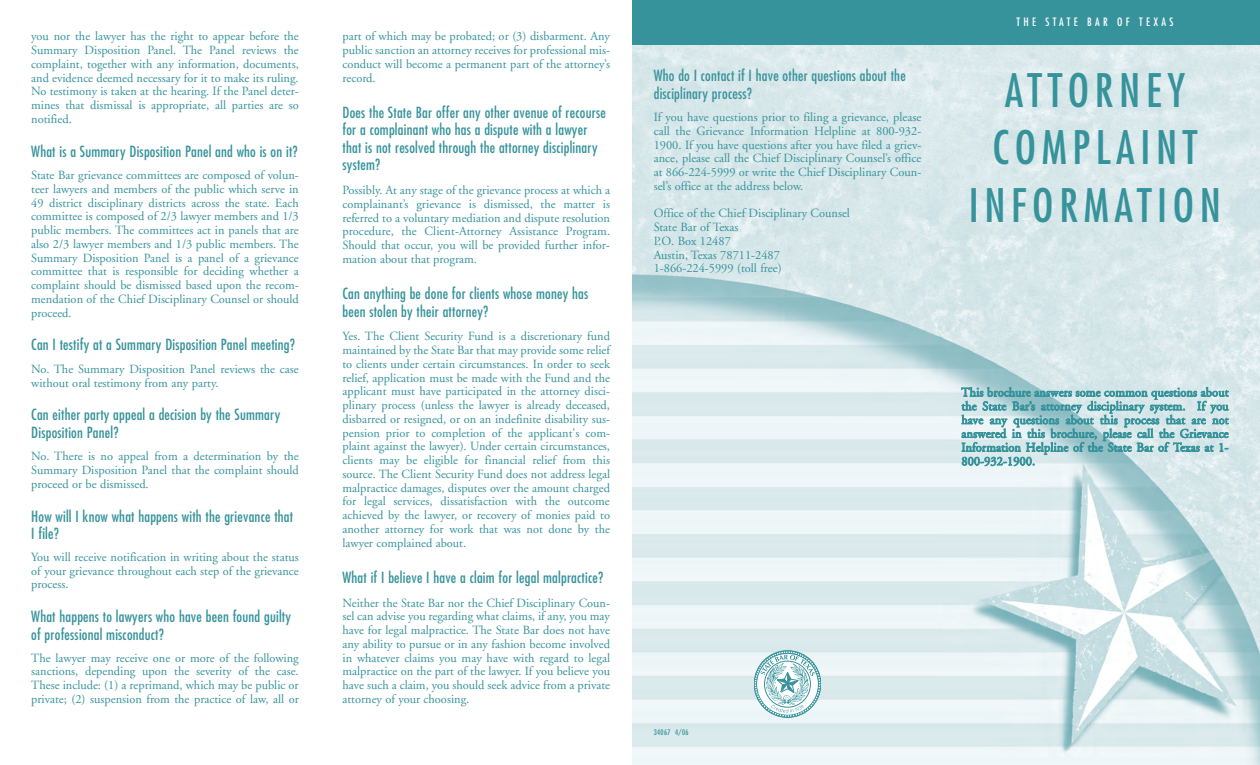
<style>
.page{position:relative;width:1260px;height:765px;background:#fff}
.page>*{position:absolute;margin:0;border:0;box-sizing:border-box;transform-origin:0 0}
.t1{font:condensed 45px/57.5px "Futura";letter-spacing:.125em;color:#37939b;text-align:center}
.t2{font:condensed 15px/17.5px "Futura";letter-spacing:.015em;color:#37939b}
.t3{font:12.5px/13.8px "Adobe Garamond";color:#37939b;text-align:justify}
.t4{font:condensed 11.25px "Futura";letter-spacing:.3em;color:#fff}
.t5{font:condensed 7.5px "Futura";letter-spacing:.05em;color:#37939b}
</style>
<div class="page">
<img style="left:632px;top:45px;width:628px;height:720px">
<div style="left:632px;top:0;width:628px;height:45px;background:#37939b"></div>
<svg style="left:755px;top:651px;width:65px;height:66px"></svg>
<p class="t3" style="left:31px;top:31px;width:269px">you nor the lawyer has the right to appear before the Summary Disposition Panel. The Panel reviews the complaint, together with any information, documents, and evidence deemed necessary for it to make its ruling.<br>No testimony is taken at the hearing. If the Panel deter&shy;mines that dismissal is appropriate, all parties are so notified.</p>
<p class="t2" style="left:31px;top:143px;width:268px">What is a Summary Disposition Panel and who is on it?</p>
<p class="t3" style="left:31px;top:169px;width:269px">State Bar grievance committees are composed of volun&shy;teer lawyers and members of the public which serve in 49 district disciplinary districts across the state. Each committee is composed of 2/3 lawyer members and 1/3 public members. The committees act in panels that are also 2/3 lawyer members and 1/3 public members. The Summary Disposition Panel is a panel of a grievance committee that is responsible for deciding whether a complaint should be dismissed based upon the recom&shy;mendation of the Chief Disciplinary Counsel or should proceed.</p>
<p class="t2" style="left:31px;top:337px;width:265px">Can I testify at a Summary Disposition Panel meeting?</p>
<p class="t3" style="left:31px;top:363px;width:269px">No. The Summary Disposition Panel reviews the case without oral testimony from any party.</p>
<p class="t2" style="left:31px;top:407px;width:251px">Can either party appeal a decision by the Summary<br>Disposition Panel?</p>
<p class="t3" style="left:31px;top:451px;width:269px">No. There is no appeal from a determination by the Summary Disposition Panel that the complaint should proceed or be dismissed.</p>
<p class="t2" style="left:31px;top:508px;width:263px">How will I know what happens with the grievance that<br>I file?</p>
<p class="t3" style="left:31px;top:551px;width:269px">You will receive notification in writing about the status of your grievance throughout each step of the grievance process.</p>
<p class="t2" style="left:31px;top:609px;width:261px">What happens to lawyers who have been found guilty of professional misconduct?</p>
<p class="t3" style="left:31px;top:652px;width:269px">The lawyer may receive one or more of the following sanctions, depending upon the severity of the case.<br>These include: (1) a reprimand, which may be public or private; (2) suspension from the practice of law, all or</p>
<p class="t3" style="left:342px;top:31px;width:269px">part of which may be probated; or (3) disbarment. Any public sanction an attorney receives for professional mis&shy;conduct will become a permanent part of the attorney’s record.</p>
<p class="t2" style="left:342px;top:104px;width:265px">Does the State Bar offer any other avenue of recourse for a complainant who has a dispute with a lawyer that is not resolved through the attorney disciplinary system?</p>
<p class="t3" style="left:342px;top:184px;width:269px">Possibly. At any stage of the grievance process at which a complainant’s grievance is dismissed, the matter is referred to a voluntary mediation and dispute resolution procedure, the Client-Attorney Assistance Program.<br>Should that occur, you will be provided further infor&shy;mation about that program.</p>
<p class="t2" style="left:342px;top:286px;width:247px">Can anything be done for clients whose money has been stolen by their attorney?</p>
<p class="t3" style="left:342px;top:331px;width:269px">Yes. The Client Security Fund is a discretionary fund maintained by the State Bar that may provide some relief to clients under certain circumstances. In order to seek relief, application must be made with the Fund and the applicant must have participated in the attorney disci&shy;plinary process (unless the lawyer is already deceased, disbarred or resigned, or on an indefinite disability sus&shy;pension prior to completion of the applicant's com&shy;plaint against the lawyer). Under certain circumstances, clients may be eligible for financial relief from this source. The Client Security Fund does not address legal malpractice damages, disputes over the amount charged for legal services, dissatisfaction with the outcome achieved by the lawyer, or recovery of monies paid to another attorney for work that was not done by the lawyer complained about.</p>
<p class="t2" style="left:342px;top:569px;width:262px">What if I believe I have a claim for legal malpractice?</p>
<p class="t3" style="left:342px;top:597px;width:269px">Neither the State Bar nor the Chief Disciplinary Coun&shy;sel can advise you regarding what claims, if any, you may have for legal malpractice. The State Bar does not have any ability to pursue or in any fashion become involved in whatever claims you may have with regard to legal malpractice on the part of the lawyer. If you believe you have such a claim, you should seek advice from a private attorney of your choosing.</p>
<p class="t2" style="left:654px;top:68px;width:254px">Who do I contact if I have other questions about the disciplinary process?</p>
<p class="t3" style="left:654px;top:111px;width:269px">If you have questions prior to filing a grievance, please call the Grievance Information Helpline at 800-932- 1900. If you have questions after you have filed a griev&shy;ance, please call the Chief Disciplinary Counsel’s office at 866-224-5999 or write the Chief Disciplinary Coun&shy;sel’s office at the address below.</p>
<p class="t3" style="left:654px;top:208px;width:198px;text-align:left">Office of the Chief Disciplinary Counsel<br>State Bar of Texas<br>P.O. Box 12487<br>Austin, Texas 78711-2487<br>1-866-224-5999 (toll free)</p>
<p class="t4" style="left:1016px;top:17px;width:159px">THE STATE BAR OF TEXAS</p>
<h1 class="t1" style="left:969px;top:64px;width:254px">ATTORNEY<br>COMPLAINT<br>INFORMATION</h1>
<p class="t3" style="left:961px;top:387px;width:269px">This brochure answers some common questions about the State Bar’s attorney disciplinary system. If you have any questions about this process that are not answered in this brochure, please call the Grievance Information Helpline of the State Bar of Texas at 1- 800-932-1900.</p>
<p class="t5" style="left:654px;top:729px;width:36px">34067 4/06</p>
</div>
